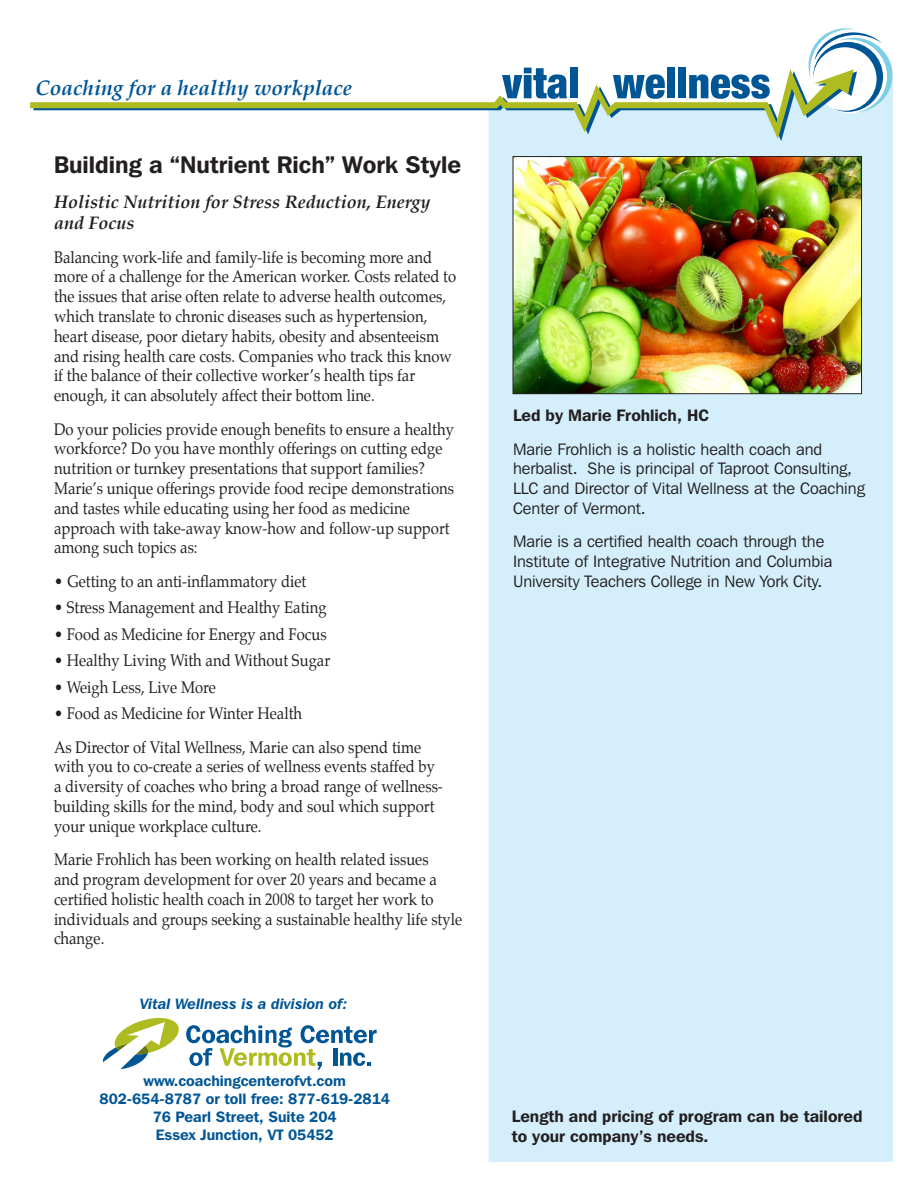
<style>
.page{position:relative;width:918px;height:1188px;background:#fff}
.page>*{position:absolute;margin:0;border:0;box-sizing:border-box;transform-origin:0 0}
.t1{font:600 24px "Franklin Gothic IT Cby BT";color:#231f20}
.t2{font:italic 700 21px "Palatino";color:#005595}
.t3{font:italic 700 18px/21.6px "Palatino";color:#231f20}
.t4{font:16.5px/19.8px "Palatino";color:#231f20;scale:.9 1}
.t5{font:16.5px/19.8px "Franklin Gothic IT Cby BT";color:#231f20}
.t6{font:600 16.5px/19.8px "Franklin Gothic IT Cby BT";color:#231f20}
.t7{font:600 15px/18px "Franklin Gothic IT Cby BT";color:#005595;text-align:center}
.t8{font:italic 600 15px "Franklin Gothic IT Cby BT";color:#005595}
</style>
<div class="page">
<div style="left:489px;top:112px;width:404px;height:1050px;background:#d4effb"></div>
<svg style="left:523px;top:68px;width:21px;height:1px"></svg>
<div style="left:570px;top:68px;width:8px;height:30px;background:#005595"></div>
<div style="left:667px;top:68px;width:8px;height:30px;background:#005595"></div>
<div style="left:678px;top:68px;width:8px;height:30px;background:#005595"></div>
<svg style="left:488px;top:112px;width:369px;height:29px"></svg>
<svg style="left:30px;top:69px;width:824px;height:70px"></svg>
<svg style="left:805px;top:28px;width:88px;height:84px"></svg>
<svg style="left:102px;top:1017px;width:275px;height:53px"></svg>
<img style="left:515px;top:158px;width:345px;height:234px">
<div style="left:513px;top:156px;width:349px;height:238px;border:1px solid #231f20"></div>
<p class="t2" style="left:35px;top:71px;width:318px">Coaching for a healthy workplace</p>
<p class="t1" style="left:54px;top:149px;width:409px">Building a “Nutrient Rich” Work Style</p>
<p class="t3" style="left:54px;top:191px;width:378px">Holistic Nutrition for Stress Reduction, Energy and Focus</p>
<p class="t4" style="left:54px;top:247px;width:448px">Balancing work-life and family-life is becoming more and more of a challenge for the American worker. Costs related to the issues that arise often relate to adverse health outcomes, which translate to chronic diseases such as hypertension, heart disease, poor dietary habits, obesity and absenteeism and rising health care costs. Companies who track this know if the balance of their collective worker’s health tips far enough, it can absolutely affect their bottom line.</p>
<p class="t4" style="left:54px;top:419px;width:446px">Do your policies provide enough benefits to ensure a healthy workforce? Do you have monthly offerings on cutting edge nutrition or turnkey presentations that support families?<br>Marie’s unique offerings provide food recipe demonstrations and tastes while educating using her food as medicine approach with take-away know-how and follow-up support among such topics as:</p>
<p class="t4" style="left:54px;top:571px;width:282px">• Getting to an anti-inflammatory diet</p>
<p class="t4" style="left:54px;top:598px;width:305px">• Stress Management and Healthy Eating</p>
<p class="t4" style="left:54px;top:624px;width:304px">• Food as Medicine for Energy and Focus</p>
<p class="t4" style="left:54px;top:651px;width:308px">• Healthy Living With and Without Sugar</p>
<p class="t4" style="left:54px;top:677px;width:181px">• Weigh Less, Live More</p>
<p class="t4" style="left:54px;top:704px;width:277px">• Food as Medicine for Winter Health</p>
<p class="t4" style="left:54px;top:737px;width:434px">As Director of Vital Wellness, Marie can also spend time with you to co-create a series of wellness events staffed by a diversity of coaches who bring a broad range of wellness&shy;building skills for the mind, body and soul which support your unique workplace culture.</p>
<p class="t4" style="left:54px;top:850px;width:455px">Marie Frohlich has been working on health related issues<br>and program development for over 20 years and became a certified holistic health coach in 2008 to target her work to individuals and groups seeking a sustainable healthy life style change.</p>
<p class="t8" style="left:140px;top:994px;width:209px">Vital Wellness is a division of:</p>
<p class="t7" style="left:100px;top:1072px;width:292px">www.coachingcenterofvt.com<br>802-654-8787 or toll free: 877-619-2814<br>76 Pearl Street, Suite 204<br>Essex Junction, VT 05452</p>
<p class="t6" style="left:513px;top:405px;width:197px">Led by Marie Frohlich, HC</p>
<p class="t5" style="left:513px;top:439px;width:353px">Marie Frohlich is a holistic health coach and herbalist. She is principal of Taproot Consulting, LLC and Director of Vital Wellness at the Coaching Center of Vermont.</p>
<p class="t5" style="left:513px;top:531px;width:321px">Marie is a certified health coach through the<br>Institute of Integrative Nutrition and Columbia<br>University Teachers College in New York City.</p>
<p class="t6" style="left:512px;top:1106px;width:352px">Length and pricing of program can be tailored to your company’s needs.</p>
</div>
